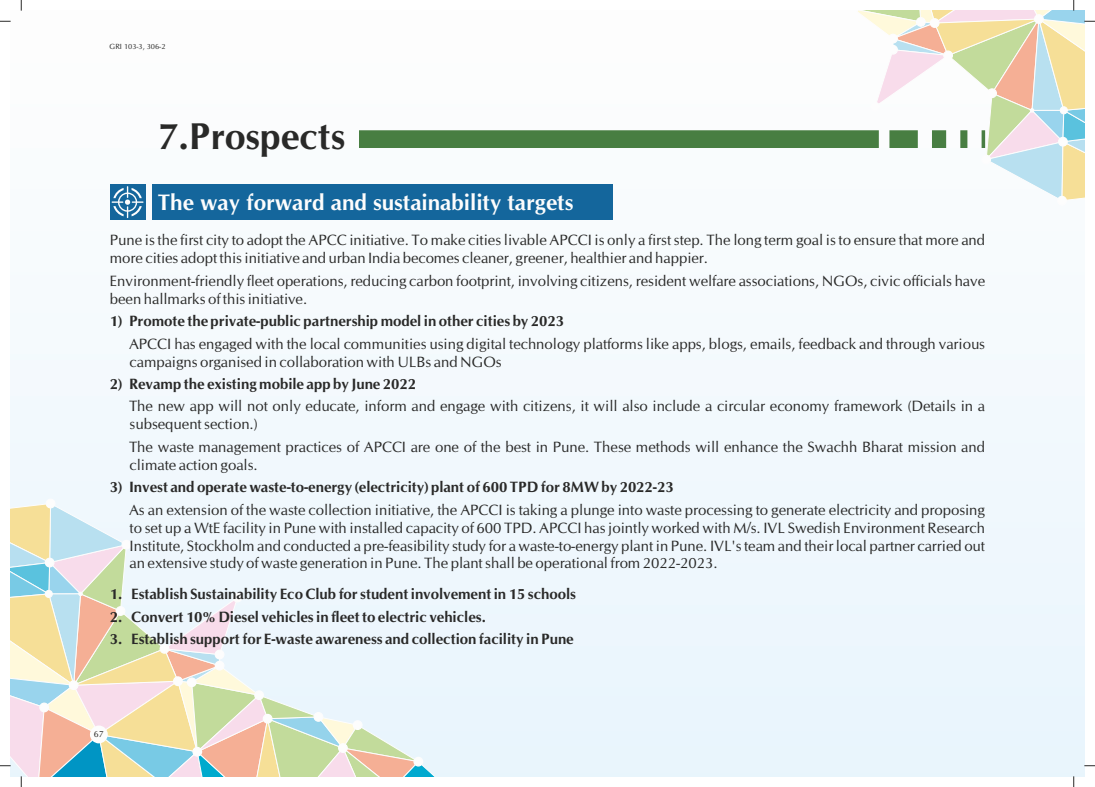
<style>
.page{position:relative;width:1095px;height:787px;background:#fff}
.page>*{position:absolute;margin:0;border:0;box-sizing:border-box;transform-origin:0 0}
.t1{font:700 37.5px "CG Omega";color:#292928}
.t2{font:700 22.5px "CG Omega";color:#fdfdfd}
.t3{font:15px/17.9px "CG Omega";color:#292928}
.t4{font:700 15px "CG Omega";color:#292928}
.t5{font:8.75px "CG Omega";color:#292928}
.t6{font:7.5px "CG Omega";color:#292928}
</style>
<div class="page">
<div style="left:11px;top:11px;width:1073px;height:765px;background:#f2f9fd"></div>
<div style="left:46px;top:498px;width:9px;height:10px;background:#fdfdfd;border:1px solid #fdfdfd;border-radius:50%"></div>
<div style="left:1057px;top:196px;width:10px;height:10px;background:#fdfdfd;border:1px solid #fdfdfd;border-radius:50%"></div>
<div style="left:110px;top:184px;width:35px;height:36px;background:#14669c"></div>
<div style="left:152px;top:184px;width:461px;height:36px;background:#14669c"></div>
<svg style="left:112px;top:186px;width:32px;height:32px"></svg>
<svg style="left:0;top:502px;width:476px;height:285px"></svg>
<svg style="left:359px;top:0;width:736px;height:202px"></svg>
<p class="t6" style="left:110px;top:44px;width:57px">GRI 103-3, 306-2</p>
<h1 class="t1" style="left:158px;top:121px;width:189px">7.Prospects</h1>
<h2 class="t2" style="left:158px;top:194px;width:417px">The way forward and sustainability targets</h2>
<p class="t3" style="left:110px;top:232px;width:877px">Pune is the first city to adopt the APCC initiative. To make cities livable APCCI is only a first step. The long term goal is to ensure that more and more cities adopt this initiative and urban India becomes cleaner, greener, healthier and happier.</p>
<p class="t3" style="left:110px;top:273px;width:877px">Environment-friendly fleet operations, reducing carbon footprint, involving citizens, resident welfare associations, NGOs, civic officials have been hallmarks of this initiative.</p>
<p class="t4" style="left:110px;top:315px;width:456px">1) Promote the private-public partnership model in other cities by 2023</p>
<p class="t3" style="left:129px;top:335px;width:857px">APCCI has engaged with the local communities using digital technology platforms like apps, blogs, emails, feedback and through various campaigns organised in collaboration with ULBs and NGOs</p>
<p class="t4" style="left:110px;top:378px;width:308px">2) Revamp the existing mobile app by June 2022</p>
<p class="t3" style="left:129px;top:398px;width:858px">The new app will not only educate, inform and engage with citizens, it will also include a circular economy framework (Details in a subsequent section.)</p>
<p class="t3" style="left:129px;top:439px;width:858px">The waste management practices of APCCI are one of the best in Pune. These methods will enhance the Swachh Bharat mission and climate action goals.</p>
<p class="t4" style="left:110px;top:481px;width:565px">3) Invest and operate waste-to-energy (electricity) plant of 600 TPD for 8MW by 2022-23</p>
<p class="t3" style="left:129px;top:501px;width:857px;text-align:justify">As an extension of the waste collection initiative, the APCCI is taking a plunge into waste processing to generate electricity and proposing to set up a WtE facility in Pune with installed capacity of 600 TPD. APCCI has jointly worked with M/s. IVL Swedish Environment Research Institute, Stockholm and conducted a pre-feasibility study for a waste-to-energy plant in Pune. IVL's team and their local partner carried out an extensive study of waste generation in Pune. The plant shall be operational from 2022-2023.</p>
<p class="t4" style="left:110px;top:588px;width:468px">1. Establish Sustainability Eco Club for student involvement in 15 schools</p>
<p class="t4" style="left:110px;top:610px;width:377px">2. Convert 10% Diesel vehicles in fleet to electric vehicles.</p>
<p class="t4" style="left:110px;top:633px;width:465px">3. Establish support for E-waste awareness and collection facility in Pune</p>
<p class="t5" style="left:94px;top:730px;width:11px">67</p>
</div>
